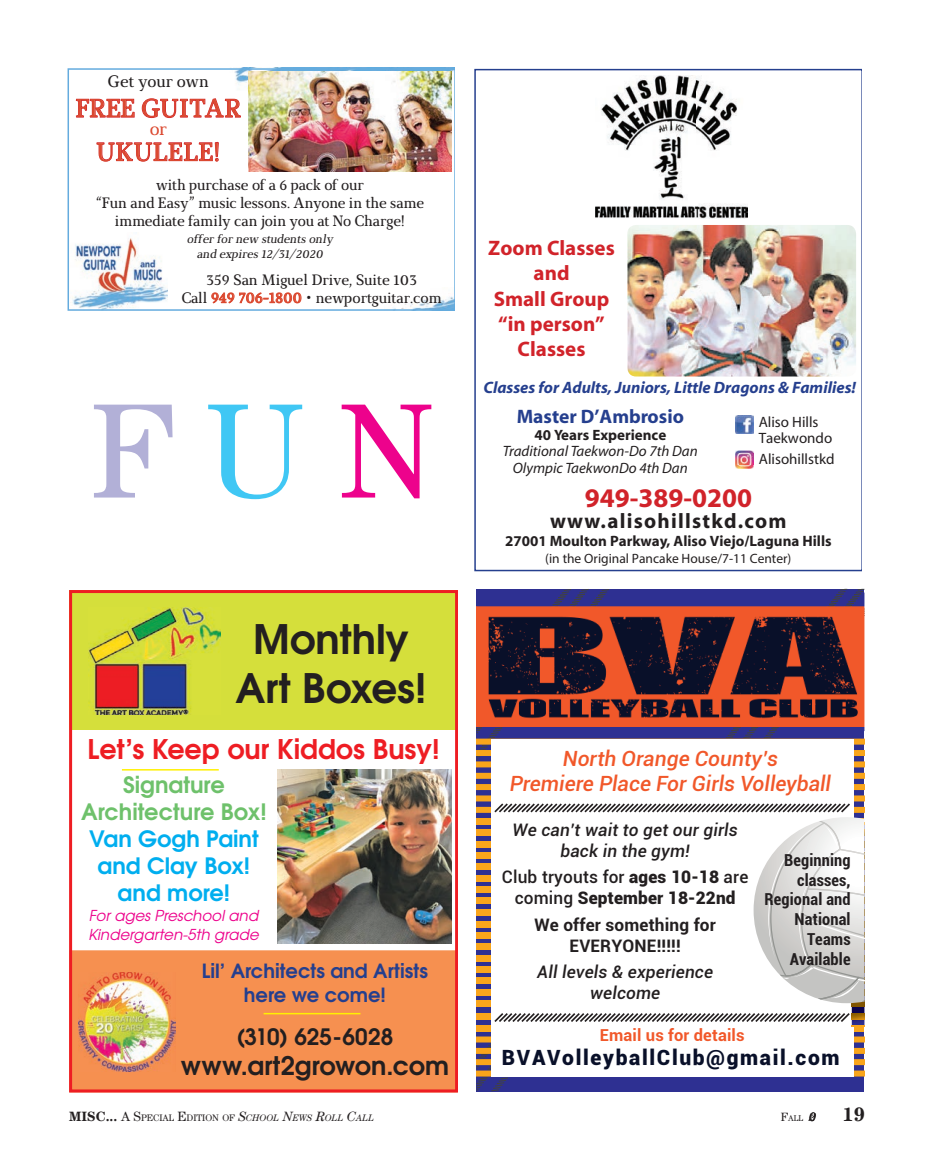
<style>
.page{position:relative;width:932px;height:1175px;background:#fff}
.page>*{position:absolute;margin:0;border:0;box-sizing:border-box;transform-origin:0 0}
.t1{font:135px "Century LT";color:#b2b0d7}
.t2{font:700 40.5px/48.6px "Te X Gyre Adventor";color:#231f20;text-align:center}
.t3{font:700 27px "Te X Gyre Adventor";color:#ee1d23}
.t4{font:700 27px "Myriad";color:#d1232a}
.t5{font:700 25.5px "Te X Gyre Adventor";letter-spacing:.005em;color:#231f20}
.t6{font:25.5px "Marta";color:#db4930}
.t7{font:25.5px "Marta";letter-spacing:.02em;color:#db4930}
.t8{font:700 22.5px/27px "Te X Gyre Adventor";color:#00aeef;text-align:center}
.t9{font:700 22.5px/27px "Te X Gyre Adventor";color:#6ec16b;text-align:center}
.t10{font:700 22.5px "Te X Gyre Adventor";color:#231f20}
.t11{font:italic 500 21px/25.2px "Roboto";color:#f1582a;text-align:center}
.t12{font:700 21px/25.2px "Myriad";color:#d1232a;text-align:center}
.t13{font:900 21px "Roboto";letter-spacing:.08em;color:#091029}
.t14{font:700 21px "Myriad";letter-spacing:.06em;color:#231f20}
.t15{font:700 19.5px/24px "Te X Gyre Adventor";color:#253f8e;text-align:center}
.t16{font:700 19.5px "Myriad";color:#253f8e}
.t17{font:700 19.5px "Century LT";color:#231f20}
.t18{font:18px "Marta";color:#db4930}
.t19{font:italic 500 17.25px/20.7px "Roboto";letter-spacing:.01em;color:#231f20;text-align:center}
.t20{font:900 17.25px/20.7px "Roboto";letter-spacing:.01em;color:#231f20;text-align:center}
.t21{font:700 17.25px/20.7px "Roboto";letter-spacing:.01em;color:#231f20;text-align:center}
.t22{font:700 condensed 16.5px/19.8px "Roboto";letter-spacing:.01em;color:#231f20;text-align:right}
.t23{font:italic 700 16.5px "Myriad";color:#253f8e}
.t24{font:700 16.5px "Roboto";letter-spacing:.01em;color:#f1582a}
.t25{font:16.5px "Marta";color:#231f20}
.t26{font:15px/18px "Marta";color:#231f20;text-align:center}
.t27{font:700 15px "Myriad";color:#231f20}
.t28{font:italic 15px/16.5px "Myriad";color:#231f20;text-align:center}
.t29{font:italic 15px/19.5px "Te X Gyre Adventor";color:#ed028c}
.t30{font:15px/16.5px "Myriad";color:#231f20}
.t31{font:13.5px "News Gothic";color:#231f20}
.t32{font:italic 12px/15px "Marta";color:#231f20;text-align:center}
.t33{font:9.45px "Century LT";color:#231f20}
.t34{font:8.4px "Century LT";color:#231f20}
.s1{color:#db4930}
.s2{color:#40c7f4}
.s3{color:#ed028c}
.s4{font-weight:500}
.s5{font-weight:700;font-size:13.5px}
.s6{font-size:13.5px}
.s7{font-style:italic;font-size:13.5px}
.s8{font-style:italic}
.s9{font-size:12px}
.s10{font-style:italic;font-size:12px}
</style>
<div class="page">
<svg style="left:475px;top:69px;width:386px;height:502px"></svg>
<img style="left:627px;top:225px;width:229px;height:151px">
<img style="left:595px;top:76px;width:152px;height:143px">
<img style="left:735px;top:415px;width:18px;height:18px">
<img style="left:735px;top:450px;width:18px;height:19px">
<img style="left:736px;top:453px;width:17px;height:11px">
<svg style="left:491px;top:731px;width:373px;height:360px;background:#3a3b95"></svg>
<div style="left:476px;top:921px;width:388px;height:6px;background:#f9a51b"></div>
<div style="left:476px;top:829px;width:388px;height:6px;background:#f9a51b"></div>
<div style="left:476px;top:1013px;width:388px;height:6px;background:#f9a51b"></div>
<div style="left:476px;top:784px;width:388px;height:6px;background:#f9a51b"></div>
<div style="left:476px;top:966px;width:388px;height:6px;background:#f9a51b"></div>
<div style="left:476px;top:875px;width:388px;height:6px;background:#f9a51b"></div>
<div style="left:476px;top:1059px;width:388px;height:6px;background:#f9a51b"></div>
<div style="left:476px;top:944px;width:388px;height:6px;background:#f9a51b"></div>
<div style="left:476px;top:852px;width:388px;height:6px;background:#f9a51b"></div>
<div style="left:476px;top:1036px;width:388px;height:6px;background:#f9a51b"></div>
<div style="left:476px;top:807px;width:388px;height:6px;background:#f9a51b"></div>
<div style="left:476px;top:989px;width:388px;height:6px;background:#f9a51b"></div>
<div style="left:476px;top:898px;width:388px;height:6px;background:#f9a51b"></div>
<div style="left:476px;top:932px;width:388px;height:6px;background:#f9a51b"></div>
<div style="left:476px;top:841px;width:388px;height:6px;background:#f9a51b"></div>
<div style="left:476px;top:1025px;width:388px;height:6px;background:#f9a51b"></div>
<div style="left:476px;top:795px;width:388px;height:6px;background:#f9a51b"></div>
<div style="left:476px;top:978px;width:388px;height:6px;background:#f9a51b"></div>
<div style="left:476px;top:886px;width:388px;height:6px;background:#f9a51b"></div>
<div style="left:476px;top:1070px;width:388px;height:6px;background:#f9a51b"></div>
<div style="left:476px;top:773px;width:388px;height:6px;background:#f9a51b"></div>
<div style="left:476px;top:955px;width:388px;height:6px;background:#f9a51b"></div>
<div style="left:476px;top:864px;width:388px;height:6px;background:#f9a51b"></div>
<div style="left:476px;top:1047px;width:388px;height:6px;background:#f9a51b"></div>
<div style="left:476px;top:818px;width:388px;height:6px;background:#f9a51b"></div>
<div style="left:476px;top:1000px;width:388px;height:6px;background:#f9a51b"></div>
<div style="left:476px;top:909px;width:388px;height:6px;background:#f9a51b"></div>
<div style="left:476px;top:738px;width:388px;height:6px;background:#f9a51b"></div>
<div style="left:476px;top:761px;width:388px;height:6px;background:#f9a51b"></div>
<div style="left:476px;top:750px;width:388px;height:6px;background:#f9a51b"></div>
<div style="left:491px;top:738px;width:362px;height:338px;background:#fff"></div>
<img style="left:851px;top:1006px;width:13px;height:7px">
<img style="left:609px;top:592px;width:255px;height:139px">
<img style="left:827px;top:592px;width:34px;height:14px">
<svg style="left:749px;top:727px;width:9px;height:4px"></svg>
<svg style="left:731px;top:727px;width:9px;height:4px"></svg>
<svg style="left:769px;top:727px;width:9px;height:4px"></svg>
<svg style="left:476px;top:589px;width:133px;height:170px;background:#744650"></svg>
<svg style="left:494px;top:1013px;width:370px;height:13px"></svg>
<svg style="left:494px;top:801px;width:370px;height:205px"></svg>
<div style="left:73px;top:950px;width:381px;height:138px;background:#f69050"></div>
<div style="left:69px;top:590px;width:389px;height:139px;background:#d5df3b"></div>
<img style="left:88px;top:607px;width:132px;height:107px">
<img style="left:278px;top:769px;width:174px;height:174px">
<img style="left:78px;top:972px;width:97px;height:99px">
<hr style="left:122px;top:769px;width:97px;height:1px;background:#fff101">
<div style="left:69px;top:590px;width:389px;height:502px;border:3px solid #ee1d23"></div>
<hr style="left:263px;top:1012px;width:97px;height:2px;background:#fff101">
<img style="left:234px;top:71px;width:218px;height:27px">
<img style="left:405px;top:296px;width:47px;height:11px">
<svg style="left:76px;top:98px;width:59px;height:20px"></svg>
<svg style="left:141px;top:98px;width:100px;height:20px"></svg>
<svg style="left:96px;top:142px;width:123px;height:20px"></svg>
<svg style="left:211px;top:292px;width:91px;height:12px"></svg>
<img style="left:72px;top:232px;width:96px;height:75px">
<div style="left:68px;top:68px;width:387px;height:242px;border:2px solid #64abde"></div>
<img style="left:248px;top:71px;width:203px;height:100px">
<p class="t25" style="left:108px;top:71px;width:103px">Get your own</p>
<h3 class="t6" style="left:75px;top:93px;width:167px">FREE GUITAR</h3>
<p class="t18" style="left:150px;top:118px;width:19px">or</p>
<h3 class="t7" style="left:96px;top:137px;width:126px">UKULELE!</h3>
<p class="t26" style="left:96px;top:176px;width:330px">with purchase of a 6 pack of our<br>“Fun and Easy” music lessons. Anyone in the same immediate family can join you at No Charge!</p>
<p class="t32" style="left:187px;top:231px;width:150px">offer for new students only and exp ires 12/31/2020</p>
<p class="t26" style="left:182px;top:270px;width:261px">359 San Miguel Drive, Suite 103<br>Call <span class="s1">949 706-1800</span> • newportguitar.com</p>
<h1 class="t1" style="left:90px;top:372px;width:346px">F <span class="s2">U</span> <span class="s3">N</span></h1>
<h2 class="t2" style="left:235px;top:611px;width:192px">Monthly<br>Art Boxes!</h2>
<h3 class="t3" style="left:87px;top:725px;width:353px">Let’s Keep our Kiddos Busy!</h3>
<h3 class="t9" style="left:81px;top:769px;width:187px">Signature<br>Architecture Box!</h3>
<h3 class="t8" style="left:89px;top:823px;width:171px">Van Gogh Paint and Clay Box! and more!</h3>
<p class="t29" style="left:89px;top:904px;width:172px">For ages Preschool and<br>Kindergarten-5th grade</p>
<h3 class="t15" style="left:202px;top:956px;width:228px">Lil’ Architects and Artists here we come!</h3>
<h3 class="t10" style="left:236px;top:1017px;width:158px">(310) 625-6028</h3>
<h3 class="t5" style="left:181px;top:1043px;width:270px">www.art2growon.com</h3>
<h3 class="t12" style="left:488px;top:236px;width:128px">Zoom Classes and<br>Small Group “in person”<br>Classes</h3>
<p class="t23" style="left:483px;top:379px;width:374px">Classes for Adults, Juniors, Little Dragons &amp; Families!</p>
<h3 class="t16" style="left:517px;top:407px;width:169px">Master D’Ambrosio</h3>
<p class="t27" style="left:534px;top:427px;width:133px">40 Years Experience</p>
<p class="t28" style="left:503px;top:444px;width:196px">Traditional Taekwon-Do 7th Dan<br>Olympic TaekwonDo 4th Dan</p>
<p class="t30" style="left:758px;top:414px;width:75px">Aliso Hills<br>Taekwondo</p>
<p class="t30" style="left:758px;top:451px;width:77px">Alisohillstkd</p>
<h3 class="t4" style="left:584px;top:484px;width:169px">949-389-0200</h3>
<h3 class="t14" style="left:550px;top:510px;width:238px">www.alisohillstkd.com</h3>
<p class="t27" style="left:505px;top:533px;width:328px">27001 Moulton Parkway, Aliso Viejo/Laguna Hills</p>
<p class="t31" style="left:545px;top:549px;width:247px">(in the Original Pancake House/7-11 Center)</p>
<h3 class="t11" style="left:510px;top:745px;width:323px">North Orange County’s<br>Premiere Place For Girls Volleyball</h3>
<p class="t19" style="left:512px;top:819px;width:227px">We can’t wait to get our girls back in the gym!</p>
<p class="t20" style="left:502px;top:866px;width:248px"><span class="s4">Club tryouts for</span> ages 10-18 <span class="s4">are coming</span> September 18-22nd</p>
<p class="t21" style="left:534px;top:913px;width:183px">We offer something for<br>EVERYONE!!!!!</p>
<p class="t19" style="left:537px;top:961px;width:177px">All levels &amp; experience welcome</p>
<p class="t24" style="left:599px;top:1023px;width:146px">Email us for details</p>
<p class="t22" style="left:764px;top:849px;width:87px">Beginning classes,<br>Regional and<br>National<br>Teams<br>Available</p>
<h3 class="t13" style="left:502px;top:1042px;width:339px">BVAVolleyballClub@gmail.com</h3>
<p class="t33" style="left:69px;top:1112px;width:306px"><span class="s5">MISC...</span> <span class="s6">A S</span>PECIAL <span class="s6">E</span>DITION OF <span class="s7">S</span><span class="s8">CHOOL</span> <span class="s7">N</span><span class="s8">EWS</span> <span class="s7">R</span><span class="s8">OLL</span> <span class="s7">C</span><span class="s8">ALL</span></p>
<p class="t34" style="left:780px;top:1113px;width:37px"><span class="s9">F</span>ALL <span class="s10">20</span></p>
<h3 class="t17" style="left:842px;top:1102px;width:23px">19</h3>
</div>
